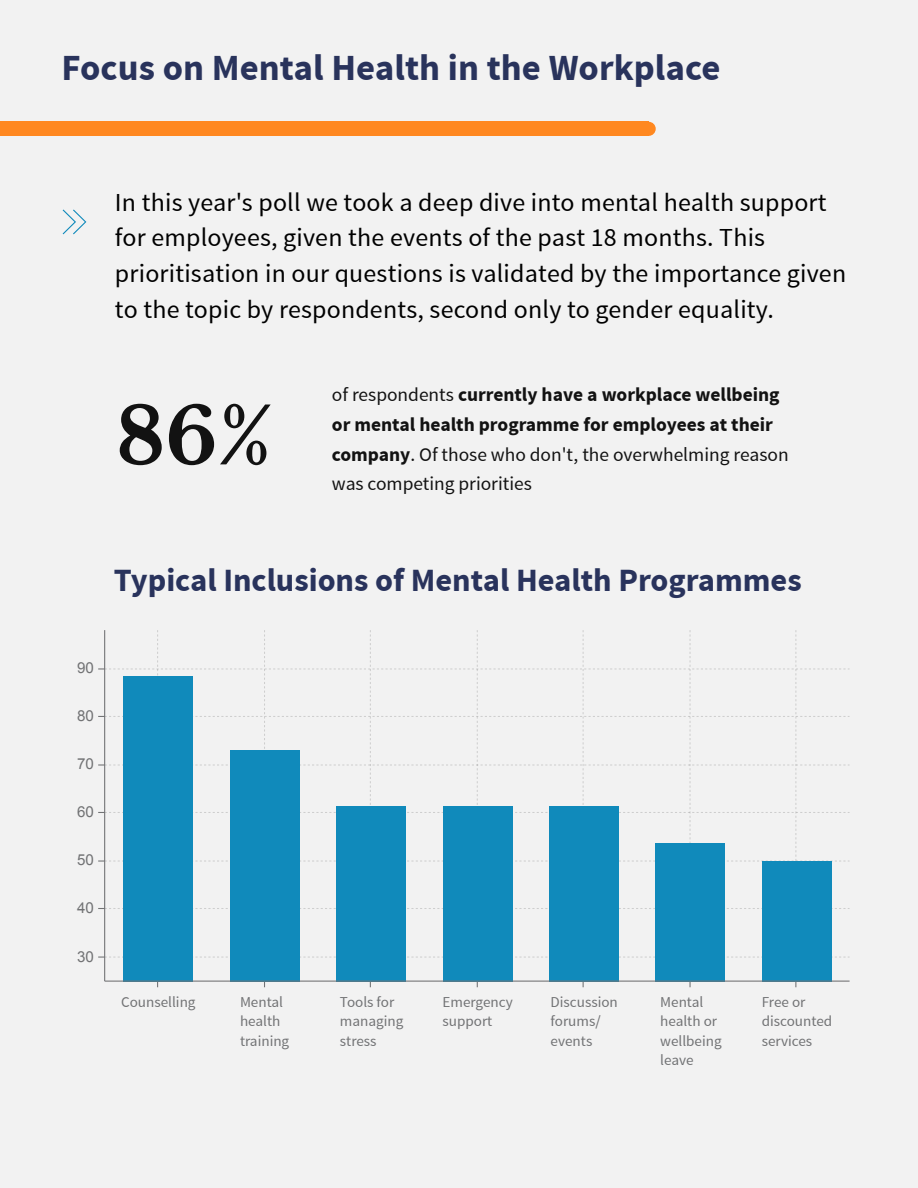
<style>
.page{position:relative;width:918px;height:1188px;background:#f2f2f2}
.page>*{position:absolute;margin:0;border:0;box-sizing:border-box;transform-origin:0 0}
.t1{font:700 77.7px "Libre Baskerville";color:#121212}
.t2{font:700 36.75px "Source Sans Pro";color:#29335c}
.t3{font:700 32.4px "Source Sans Pro";color:#29335c}
.t4{font:25.95px/35.7px "Source Sans Pro";letter-spacing:.01em;color:#000}
.t5{font:700 19.5px/29.8px "Source Sans Pro";color:#121212}
.t6{font:15.15px/19.5px "Source Sans Pro";color:#717274}
.t7{font:15.15px "Arial";color:#717274}
.s1{font-weight:400}
</style>
<div class="page">
<div style="left:0;top:122px;width:649px;height:14px;background:#ff8820"></div>
<svg style="left:649px;top:122px;width:7px;height:14px"></svg>
<svg style="left:63px;top:210px;width:23px;height:24px"></svg>
<svg style="left:98px;top:630px;width:752px;height:357px"></svg>
<div style="left:124px;top:676px;width:69px;height:306px;background:#108abb"></div>
<div style="left:230px;top:750px;width:70px;height:232px;background:#108abb"></div>
<div style="left:336px;top:806px;width:70px;height:176px;background:#108abb"></div>
<div style="left:443px;top:806px;width:70px;height:176px;background:#108abb"></div>
<div style="left:549px;top:806px;width:70px;height:176px;background:#108abb"></div>
<div style="left:656px;top:843px;width:69px;height:139px;background:#108abb"></div>
<div style="left:762px;top:861px;width:70px;height:121px;background:#108abb"></div>
<hr style="left:104px;top:630px;width:1px;height:351px;background:#717274">
<hr style="left:105px;top:981px;width:745px;height:1px;background:#717274">
<h2 class="t2" style="left:62px;top:44px;width:660px">Focus on Mental Health in the Workplace</h2>
<p class="t4" style="left:115px;top:185px;width:733px">In this year's poll we took a deep dive into mental health support for employees, given the events of the past 18 months. This prioritisation in our questions is validated by the importance given to the topic by respondents, second only to gender equality.</p>
<h1 class="t1" style="left:116px;top:389px;width:159px">86%</h1>
<p class="t5" style="left:332px;top:380px;width:458px"><span class="s1">of respondents</span> currently have a workplace wellbeing or mental health programme for employees at their company<span class="s1">. Of those who don't, the overwhelming reason was competing priorities</span></p>
<p class="t3" style="left:114px;top:559px;width:689px">Typical Inclusions of Mental Health Programmes</p>
<p class="t7" style="left:77px;top:659px;width:18px">90</p>
<p class="t7" style="left:77px;top:707px;width:18px">80</p>
<p class="t7" style="left:77px;top:755px;width:18px">70</p>
<p class="t7" style="left:77px;top:804px;width:18px">60</p>
<p class="t7" style="left:77px;top:852px;width:18px">50</p>
<p class="t7" style="left:77px;top:900px;width:18px">40</p>
<p class="t7" style="left:77px;top:948px;width:18px">30</p>
<p class="t6" style="left:121px;top:993px;width:76px">Counselling</p>
<p class="t6" style="left:240px;top:993px;width:51px">Mental health training</p>
<p class="t6" style="left:340px;top:993px;width:65px">Tools for managing stress</p>
<p class="t6" style="left:443px;top:993px;width:72px">Emergency support</p>
<p class="t6" style="left:551px;top:993px;width:69px">Discussion forums/ events</p>
<p class="t6" style="left:660px;top:993px;width:63px">Mental health or wellbeing leave</p>
<p class="t6" style="left:762px;top:993px;width:72px">Free or discounted services</p>
</div>
